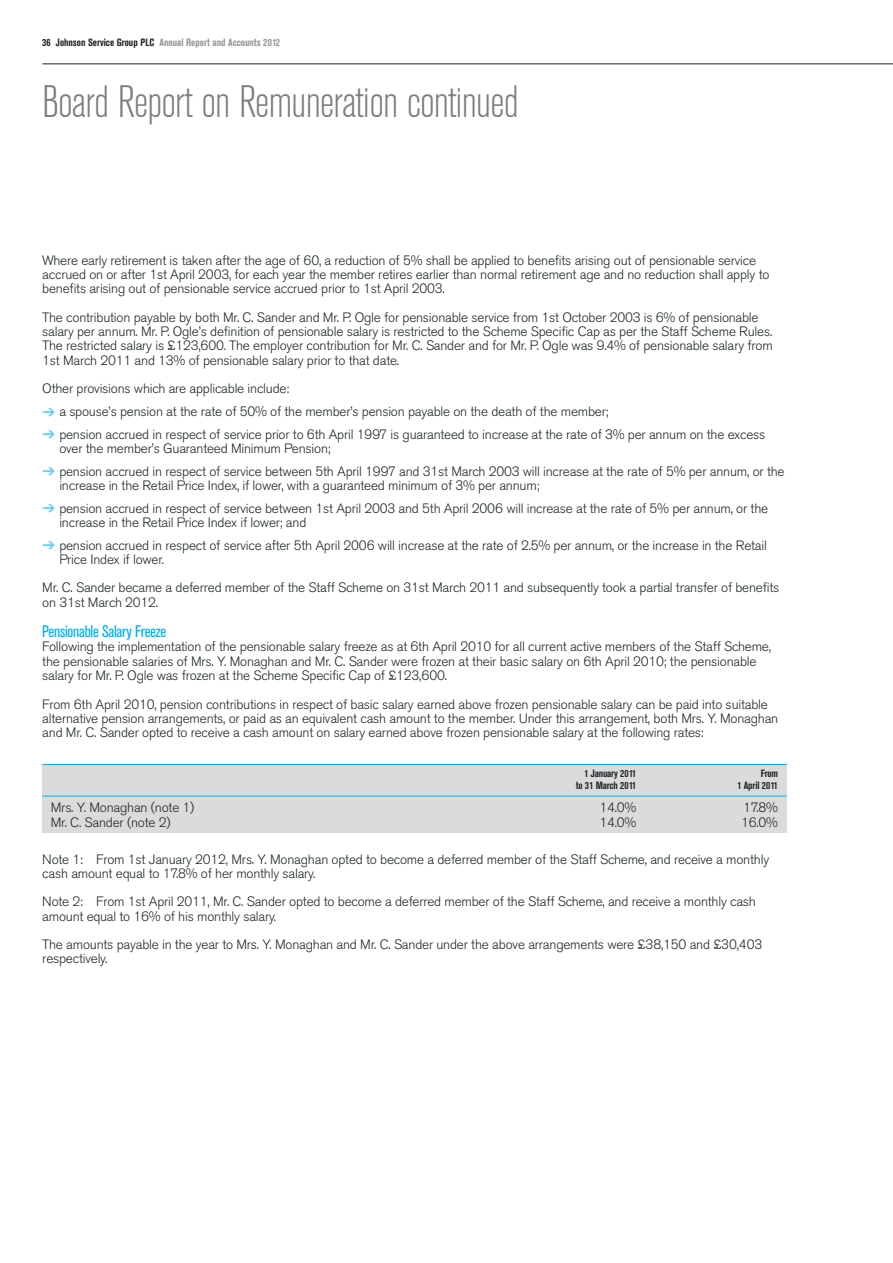
<style>
.page{position:relative;width:893px;height:1263px;background:#fff}
.page>*{position:absolute;margin:0;border:0;box-sizing:border-box;transform-origin:0 0}
.t1{font:300 condensed 45px "Akzidenz Grotesk BE";letter-spacing:-.015em;color:#797e81}
.t2{font:condensed 16.5px "Akzidenz Grotesk BE";letter-spacing:-.015em;color:#00aeef}
.t3{font:300 13.5px/14.2px "Akzidenz Grotesk BE";letter-spacing:-.015em;color:#1f272a}
.t4{font:700 condensed 10.5px "Akzidenz Grotesk BE";color:#939598}
.t5{font:700 condensed 10.5px "Akzidenz Grotesk BE";letter-spacing:-.015em;color:#1f272a}
.s1{color:#231f20}
.s2{font-family:"MS Gothic";font-weight:400;color:#6dcff6}
</style>
<div class="page">
<div style="left:42px;top:764px;width:744px;height:69px;background:#dbdbdc"></div>
<hr style="left:42px;top:764px;width:744px;height:1px;background:#00aeef">
<hr style="left:42px;top:796px;width:744px;height:1px;background:#00aeef">
<hr style="left:42px;top:64px;width:850px;height:1px;background:#231f20">
<p class="t4" style="left:42px;top:38px;width:239px"><span class="s1">36 Johnson Service Group PLC</span> Annual Report and Accounts 2012</p>
<p class="t1" style="left:42px;top:85px;width:478px">Board Report on Remuneration continued</p>
<p class="t3" style="left:42px;top:255px;width:729px">Where early retirement is taken after the age of 60, a reduction of 5% shall be applied to benefits arising out of pensionable service accrued on or after 1st April 2003, for each year the member retires earlier than normal retirement age and no reduction shall apply to benefits arising out of pensionable service accrued prior to 1st April 2003.</p>
<p class="t3" style="left:42px;top:312px;width:732px">The contribution payable by both Mr. C. Sander and Mr. P. Ogle for pensionable service from 1st October 2003 is 6% of pensionable salary per annum. Mr. P. Ogle’s definition of pensionable salary is restricted to the Scheme Specific Cap as per the Staff Scheme Rules.<br>The restricted salary is £123,600. The employer contribution for Mr. C. Sander and for Mr. P. Ogle was 9.4% of pensionable salary from 1st March 2011 and 13% of pensionable salary prior to that date.</p>
<p class="t3" style="left:42px;top:383px;width:248px">Other provisions which are applicable include:</p>
<p class="t3" style="left:42px;top:406px;width:568px"><span class="s2">➔</span> a spouse’s pension at the rate of 50% of the member’s pension payable on the death of the member;</p>
<p class="t3" style="left:59px;top:428px;width:708px;text-indent:-17px"><span class="s2">➔</span> pension accrued in respect of service prior to 6th April 1997 is guaranteed to increase at the rate of 3% per annum on the excess over the member’s Guaranteed Minimum Pension;</p>
<p class="t3" style="left:59px;top:465px;width:727px;text-indent:-17px"><span class="s2">➔</span> pension accrued in respect of service between 5th April 1997 and 31st March 2003 will increase at the rate of 5% per annum, or the increase in the Retail Price Index, if lower, with a guaranteed minimum of 3% per annum;</p>
<p class="t3" style="left:59px;top:502px;width:710px;text-indent:-17px"><span class="s2">➔</span> pension accrued in respect of service between 1st April 2003 and 5th April 2006 will increase at the rate of 5% per annum, or the increase in the Retail Price Index if lower; and</p>
<p class="t3" style="left:59px;top:539px;width:709px;text-indent:-17px"><span class="s2">➔</span> pension accrued in respect of service after 5th April 2006 will increase at the rate of 2.5% per annum, or the increase in the Retail<br>Price Index if lower.</p>
<p class="t3" style="left:42px;top:582px;width:738px">Mr. C. Sander became a deferred member of the Staff Scheme on 31st March 2011 and subsequently took a partial transfer of benefits on 31st March 2012.</p>
<p class="t2" style="left:42px;top:626px;width:125px">Pensionable Salary Freeze</p>
<p class="t3" style="left:42px;top:641px;width:730px">Following the implementation of the pensionable salary freeze as at 6th April 2010 for all current active members of the Staff Scheme, the pensionable salaries of Mrs. Y. Monaghan and Mr. C. Sander were frozen at their basic salary on 6th April 2010; the pensionable salary for Mr. P. Ogle was frozen at the Scheme Specific Cap of £123,600.</p>
<p class="t3" style="left:42px;top:698px;width:737px">From 6th April 2010, pension contributions in respect of basic salary earned above frozen pensionable salary can be paid into suitable alternative pension arrangements, or paid as an equivalent cash amount to the member. Under this arrangement, both Mrs. Y. Monaghan and Mr. C. Sander opted to receive a cash amount on salary earned above frozen pensionable salary at the following rates:</p>
<p class="t5" style="left:584px;top:770px;width:54px">1 January 2011</p>
<p class="t5" style="left:761px;top:770px;width:19px">From</p>
<p class="t5" style="left:576px;top:782px;width:62px">to 31 March 2011</p>
<p class="t5" style="left:737px;top:782px;width:42px">1 April 2011</p>
<p class="t3" style="left:51px;top:802px;width:145px">Mrs. Y. Monaghan (note 1)</p>
<p class="t3" style="left:599px;top:802px;width:38px">14.0%</p>
<p class="t3" style="left:743px;top:802px;width:36px">17.8%</p>
<p class="t3" style="left:51px;top:816px;width:121px">Mr. C. Sander (note 2)</p>
<p class="t3" style="left:599px;top:816px;width:38px">14.0%</p>
<p class="t3" style="left:741px;top:816px;width:38px">16.0%</p>
<p class="t3" style="left:42px;top:853px;width:728px">Note 1: From 1st January 2012, Mrs. Y. Monaghan opted to become a deferred member of the Staff Scheme, and receive a monthly cash amount equal to 17.8% of her monthly salary.</p>
<p class="t3" style="left:42px;top:896px;width:715px">Note 2: From 1st April 2011, Mr. C. Sander opted to become a deferred member of the Staff Scheme, and receive a monthly cash amount equal to 16% of his monthly salary.</p>
<p class="t3" style="left:42px;top:939px;width:722px">The amounts payable in the year to Mrs. Y. Monaghan and Mr. C. Sander under the above arrangements were £38,150 and £30,403 respectively.</p>
</div>
